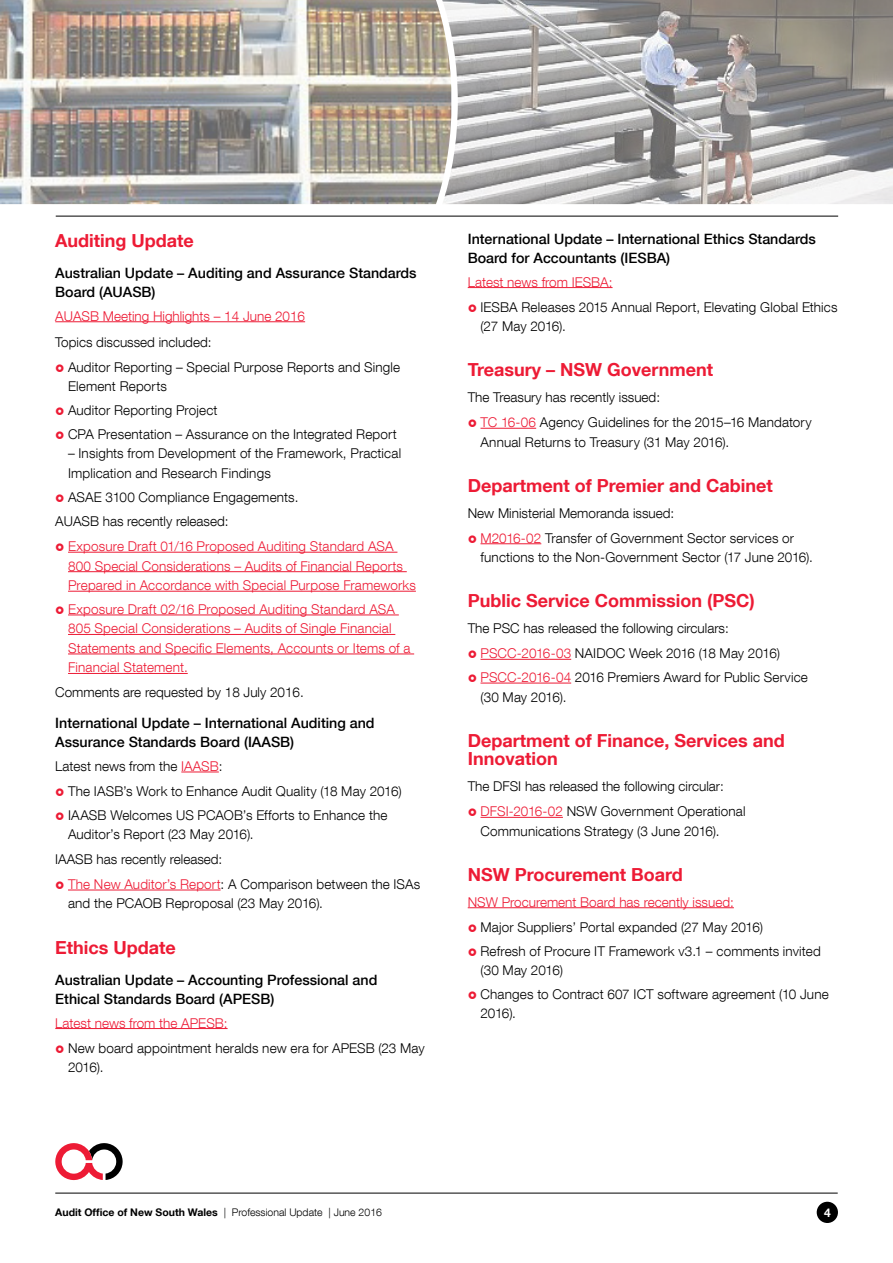
<style>
.page{position:relative;width:893px;height:1263px;background:#fff}
.page>*{position:absolute;margin:0;border:0;box-sizing:border-box;transform-origin:0 0}
.t1{font:700 18px/18.8px "Helvetica Neue LT Com";color:#ed1b35}
.t2{font:500 14.25px/18.8px "Helvetica Neue LT Com";color:#000}
.t3{font:300 13.5px/25.2px "Helvetica Neue LT Com";letter-spacing:.01em;color:#000}
.t4{font:300 13.5px/19.5px "Helvetica Neue LT Com";letter-spacing:.01em;color:#ed1b35}
.t5{font:700 12px "Helvetica Neue LT Com";color:#fff}
.t6{font:300 10.5px "Helvetica Neue LT Com";color:#000}
.s1{color:#ed1b35}
.s2{font-weight:700}
</style>
<div class="page">
<hr style="left:55px;top:1193px;width:783px;height:1px;background:#000">
<div style="left:817px;top:1202px;width:21px;height:21px;background:#000;border-radius:50%"></div>
<svg style="left:55px;top:1143px;width:68px;height:37px"></svg>
<img style="left:451px;top:0;width:442px;height:204px">
<img style="left:0;top:0;width:451px;height:204px">
<hr style="left:56px;top:216px;width:782px;height:1px;background:#000">
<hr style="left:55px;top:321px;width:250px;height:1px;background:#ed1b35">
<hr style="left:68px;top:552px;width:329px;height:1px;background:#ed1b35">
<hr style="left:68px;top:571px;width:339px;height:1px;background:#ed1b35">
<hr style="left:68px;top:591px;width:348px;height:1px;background:#ed1b35">
<hr style="left:68px;top:615px;width:331px;height:1px;background:#ed1b35">
<hr style="left:68px;top:634px;width:327px;height:1px;background:#ed1b35">
<hr style="left:68px;top:654px;width:346px;height:1px;background:#ed1b35">
<hr style="left:68px;top:673px;width:120px;height:1px;background:#ed1b35">
<hr style="left:181px;top:772px;width:38px;height:1px;background:#ed1b35">
<hr style="left:68px;top:890px;width:153px;height:1px;background:#ed1b35">
<hr style="left:55px;top:1028px;width:173px;height:1px;background:#ed1b35">
<hr style="left:468px;top:287px;width:145px;height:1px;background:#ed1b35">
<hr style="left:480px;top:428px;width:56px;height:1px;background:#ed1b35">
<hr style="left:480px;top:543px;width:61px;height:1px;background:#ed1b35">
<hr style="left:480px;top:659px;width:91px;height:1px;background:#ed1b35">
<hr style="left:480px;top:683px;width:91px;height:1px;background:#ed1b35">
<hr style="left:480px;top:817px;width:83px;height:1px;background:#ed1b35">
<hr style="left:468px;top:907px;width:266px;height:1px;background:#ed1b35">
<h1 class="t1" style="left:55px;top:230px;width:140px">Auditing Update</h1>
<p class="t2" style="left:55px;top:264px;width:363px">Australian Update – Auditing and Assurance Standards<br>Board (AUASB)</p>
<p class="t4" style="left:55px;top:306px;width:251px">AUASB Meeting Highlights – 14 June 2016</p>
<p class="t3" style="left:68px;top:329px;width:334px;text-indent:-13px">Topics discussed included:<br>Auditor Reporting – Special Purpose Reports and Single</p>
<p class="t3" style="left:68px;top:374px;width:330px;line-height:23.7px">Element Reports<br>Auditor Reporting Project<br>CPA Presentation – Assurance on the Integrated Report</p>
<p class="t3" style="left:68px;top:443px;width:335px;line-height:19.5px">– Insights from Development of the Framework, Practical<br>Implication and Research Findings</p>
<p class="t3" style="left:55px;top:484px;width:245px;line-height:24.5px;text-indent:13px">ASAE 3100 Compliance Engagements.<br>AUASB has recently released:</p>
<p class="t4" style="left:68px;top:536px;width:349px">Exposure Draft 01/16 Proposed Auditing Standard ASA<br>800 Special Considerations – Audits of Financial Reports<br>Prepared in Accordance with Special Purpose Frameworks</p>
<p class="t4" style="left:68px;top:599px;width:344px">Exposure Draft 02/16 Proposed Auditing Standard ASA 805 Special Considerations – Audits of Single Financial Statements and Specific Elements, Accounts or Items of a Financial Statement.</p>
<p class="t3" style="left:55px;top:679px;width:250px">Comments are requested by 18 July 2016.</p>
<p class="t2" style="left:55px;top:714px;width:321px">International Update – International Auditing and<br>Assurance Standards Board (IAASB)</p>
<p class="t3" style="left:68px;top:753px;width:335px;text-indent:-13px">Latest news from the <span class="s1">IAASB</span>:<br>The IASB’s Work to Enhance Audit Quality (18 May 2016)</p>
<p class="t3" style="left:68px;top:805px;width:321px;line-height:19.5px">IAASB Welcomes US PCAOB’s Efforts to Enhance the<br>Auditor’s Report (23 May 2016).</p>
<p class="t3" style="left:68px;top:846px;width:354px;text-indent:-13px">IAASB has recently released:<br><span class="s1">The New Auditor’s Report</span>: A Comparison between the ISAs</p>
<p class="t3" style="left:68px;top:891px;width:256px">and the PCAOB Reproposal (23 May 2016).</p>
<h1 class="t1" style="left:55px;top:937px;width:122px">Ethics Update</h1>
<p class="t2" style="left:55px;top:970px;width:324px">Australian Update – Accounting Professional and<br>Ethical Standards Board (APESB)</p>
<p class="t4" style="left:55px;top:1013px;width:174px">Latest news from the APESB:</p>
<p class="t3" style="left:68px;top:1038px;width:358px;line-height:19.5px">New board appointment heralds new era for APESB (23 May<br>2016).</p>
<p class="t2" style="left:468px;top:229px;width:350px">International Update – International Ethics Standards<br>Board for Accountants (IESBA)</p>
<p class="t4" style="left:468px;top:272px;width:146px">Latest news from IESBA:</p>
<p class="t3" style="left:480px;top:297px;width:359px;line-height:19.5px">IESBA Releases 2015 Annual Report, Elevating Global Ethics (27 May 2016).</p>
<h1 class="t1" style="left:468px;top:360px;width:247px">Treasury – NSW Government</h1>
<p class="t3" style="left:480px;top:384px;width:333px;text-indent:-13px">The Treasury has recently issued:<br><span class="s1">TC 16-06</span> Agency Guidelines for the 2015–16 Mandatory</p>
<p class="t3" style="left:480px;top:429px;width:250px">Annual Returns to Treasury (31 May 2016).</p>
<h1 class="t1" style="left:468px;top:475px;width:306px">Department of Premier and Cabinet</h1>
<p class="t3" style="left:480px;top:500px;width:315px;text-indent:-13px">New Ministerial Memoranda issued:<br><span class="s1">M2016-02</span> Transfer of Government Sector services or</p>
<p class="t3" style="left:480px;top:545px;width:334px">functions to the Non-Government Sector (17 June 2016).</p>
<h1 class="t1" style="left:468px;top:591px;width:288px">Public Service Commission (PSC)</h1>
<p class="t3" style="left:480px;top:615px;width:301px;text-indent:-13px">The PSC has released the following circulars:<br><span class="s1">PSCC-2016-03</span> NAIDOC Week 2016 (18 May 2016)</p>
<p class="t3" style="left:480px;top:667px;width:329px;line-height:19.5px"><span class="s1">PSCC-2016-04</span> 2016 Premiers Award for Public Service (30 May 2016).</p>
<h1 class="t1" style="left:468px;top:730px;width:319px">Department of Finance, Services and<br>Innovation</h1>
<p class="t3" style="left:480px;top:773px;width:267px;text-indent:-13px">The DFSI has released the following circular:<br><span class="s1">DFSI-2016-02</span> NSW Government Operational</p>
<p class="t3" style="left:480px;top:818px;width:241px">Communications Strategy (3 June 2016).</p>
<h1 class="t1" style="left:468px;top:864px;width:217px">NSW Procurement Board</h1>
<p class="t4" style="left:468px;top:892px;width:268px">NSW Procurement Board has recently issued:</p>
<p class="t3" style="left:480px;top:915px;width:342px;line-height:23.7px">Major Suppliers’ Portal expanded (27 May 2016)<br>Refresh of Procure IT Framework v3.1 – comments invited</p>
<p class="t3" style="left:480px;top:958px;width:350px;line-height:23.7px">(30 May 2016)<br>Changes to Contract 607 ICT software agreement (10 June</p>
<p class="t3" style="left:480px;top:1001px;width:37px">2016).</p>
<p class="t6" style="left:55px;top:1206px;width:328px"><span class="s2">Audit Office of New South Wales</span> | Professional Update | June 2016</p>
<p class="t5" style="left:824px;top:1205px;width:8px">4</p>
</div>
